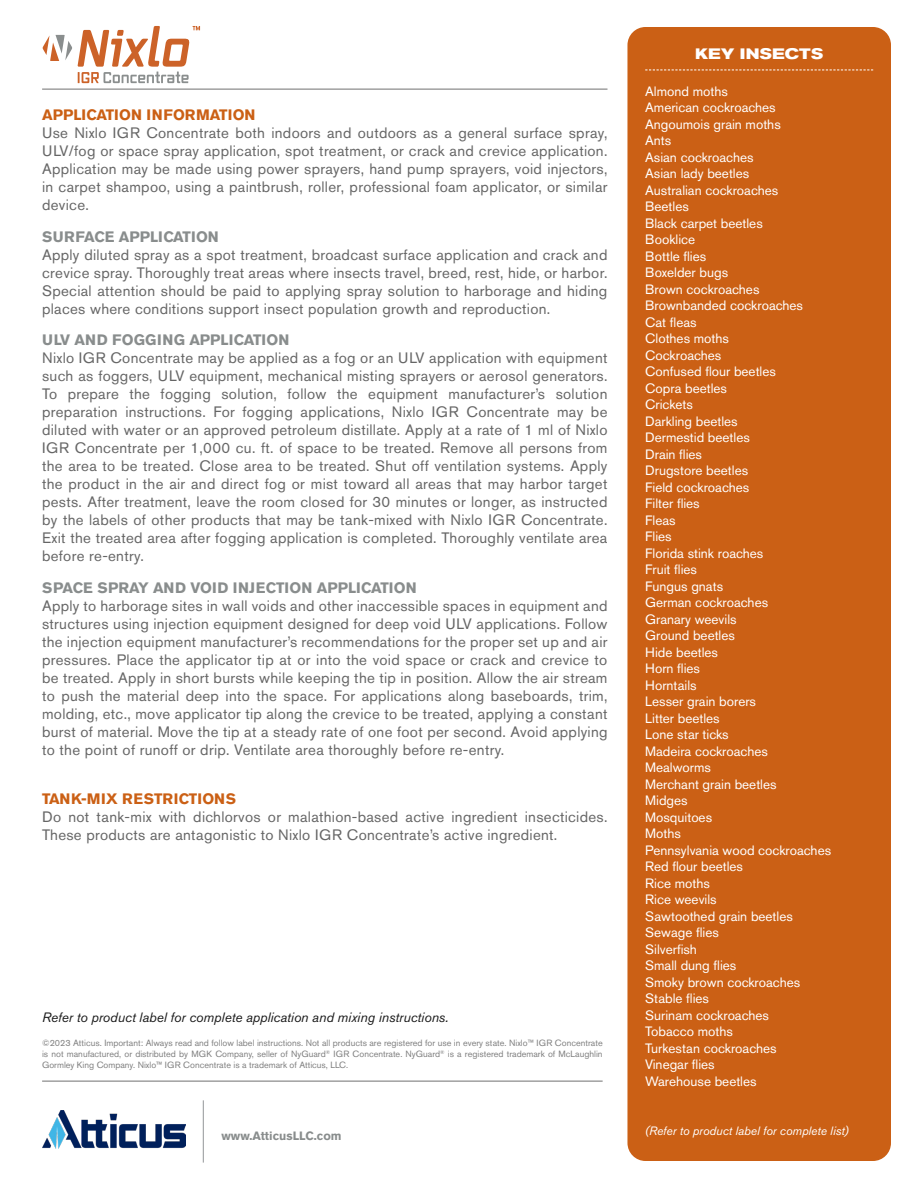
<style>
.page{position:relative;width:918px;height:1188px;background:#fff}
.page>*{position:absolute;margin:0;border:0;box-sizing:border-box;transform-origin:0 0}
.t1{font:15px/18px "Akzidenz Grotesk BE";letter-spacing:.02em;color:#666;text-align:justify}
.t2{font:700 15px "Akzidenz Grotesk BE";color:#898d8d}
.t3{font:700 15px "Akzidenz Grotesk BE";color:#cb6015}
.t4{font:700 15px "Akzidenz Grotesk BE";letter-spacing:.02em;color:#cb6015}
.t5{font:700 expanded 15px "Akzidenz Grotesk BE";letter-spacing:.02em;color:#fff}
.t6{font:13.5px/16.5px "Akzidenz Grotesk BE";color:#fff}
.t7{font:italic 13.5px "Akzidenz Grotesk BE";color:#1a1a1a}
.t8{font:italic 12px "Akzidenz Grotesk BE";color:#fff}
.t9{font:700 12px "Akzidenz Grotesk BE";color:#898d8d}
.t10{font:9px/10.8px "Akzidenz Grotesk BE";color:#808080;text-align:justify}
</style>
<div class="page">
<hr style="left:42px;top:1081px;width:561px;height:1px;background:#808080">
<svg style="left:78px;top:26px;width:122px;height:57px"></svg>
<svg style="left:43px;top:35px;width:29px;height:26px"></svg>
<hr style="left:42px;top:89px;width:566px;height:1px;background:#808080">
<div style="left:627px;top:27px;width:264px;height:1134px;background:#cb6015;border-radius:18px"></div>
<svg style="left:645px;top:70px;width:228px;height:1px"></svg>
<hr style="left:203px;top:1100px;width:1px;height:63px;background:#939598">
<img style="left:42px;top:1110px;width:143px;height:38px">
<p class="t3" style="left:42px;top:106px;width:215px">APPLICATION INFORMATION</p>
<p class="t1" style="left:42px;top:124px;width:567px">Use Nixlo IGR Concentrate both indoors and outdoors as a general surface spray, ULV/fog or space spray application, spot treatment, or crack and crevice application.<br>Application may be made using power sprayers, hand pump sprayers, void injectors, in carpet shampoo, using a paintbrush, roller, professional foam applicator, or similar device.</p>
<p class="t2" style="left:42px;top:228px;width:178px">SURFACE APPLICATION</p>
<p class="t1" style="left:42px;top:246px;width:567px">Apply diluted spray as a spot treatment, broadcast surface application and crack and crevice spray. Thoroughly treat areas where insects travel, breed, rest, hide, or harbor.<br>Special attention should be paid to applying spray solution to harborage and hiding places where conditions support insect population growth and reproduction.</p>
<p class="t2" style="left:42px;top:331px;width:249px">ULV AND FOGGING APPLICATION</p>
<p class="t1" style="left:42px;top:349px;width:567px">Nixlo IGR Concentrate may be applied as a fog or an ULV application with equipment such as foggers, ULV equipment, mechanical misting sprayers or aerosol generators.<br>To prepare the fogging solution, follow the equipment manufacturer’s solution preparation instructions. For fogging applications, Nixlo IGR Concentrate may be diluted with water or an approved petroleum distillate. Apply at a rate of 1 ml of Nixlo IGR Concentrate per 1,000 cu. ft. of space to be treated. Remove all persons from the area to be treated. Close area to be treated. Shut off ventilation systems. Apply the product in the air and direct fog or mist toward all areas that may harbor target pests. After treatment, leave the room closed for 30 minutes or longer, as instructed by the labels of other products that may be tank-mixed with Nixlo IGR Concentrate.<br>Exit the treated area after fogging application is completed. Thoroughly ventilate area before re-entry.</p>
<p class="t2" style="left:42px;top:579px;width:376px">SPACE SPRAY AND VOID INJECTION APPLICATION</p>
<p class="t1" style="left:42px;top:597px;width:567px">Apply to harborage sites in wall voids and other inaccessible spaces in equipment and structures using injection equipment designed for deep void ULV applications. Follow the injection equipment manufacturer’s recommendations for the proper set up and air pressures. Place the applicator tip at or into the void space or crack and crevice to be treated. Apply in short bursts while keeping the tip in position. Allow the air stream to push the material deep into the space. For applications along baseboards, trim, molding, etc., move applicator tip along the crevice to be treated, applying a constant burst of material. Move the tip at a steady rate of one foot per second. Avoid applying to the point of runoff or drip. Ventilate area thoroughly before re-entry.</p>
<p class="t4" style="left:42px;top:790px;width:196px">TANK-MIX RESTRICTIONS</p>
<p class="t1" style="left:42px;top:808px;width:567px">Do not tank-mix with dichlorvos or malathion-based active ingredient insecticides.<br>These products are antagonistic to Nixlo IGR Concentrate’s active ingredient.</p>
<p class="t7" style="left:42px;top:1009px;width:408px">Refer to product label for complete application and mixing instructions.</p>
<p class="t10" style="left:42px;top:1038px;width:562px">©2023 Atticus. Important: Always read and follow label instructions. Not all products are registered for use in every state. Nixlo™ IGR Concentrate is not manufactured, or distributed by MGK Company, seller of NyGuard<sup>®</sup> IGR Concentrate. NyGuard<sup>®</sup> is a registered trademark of McLaughlin Gormley King Company. Nixlo™ IGR Concentrate is a trademark of Atticus, LLC.</p>
<p class="t9" style="left:221px;top:1129px;width:122px">www.AtticusLLC.com</p>
<p class="t5" style="left:695px;top:45px;width:129px">KEY INSECTS</p>
<p class="t6" style="left:645px;top:82px;width:187px">Almond moths<br>American cockroaches<br>Angoumois grain moths<br>Ants<br>Asian cockroaches<br>Asian lady beetles<br>Australian cockroaches<br>Beetles<br>Black carpet beetles<br>Booklice<br>Bottle flies<br>Boxelder bugs<br>Brown cockroaches<br>Brownbanded cockroaches<br>Cat fleas<br>Clothes moths<br>Cockroaches<br>Confused flour beetles<br>Copra beetles<br>Crickets<br>Darkling beetles<br>Dermestid beetles<br>Drain flies<br>Drugstore beetles<br>Field cockroaches<br>Filter flies<br>Fleas<br>Flies<br>Florida stink roaches<br>Fruit flies<br>Fungus gnats<br>German cockroaches<br>Granary weevils<br>Ground beetles<br>Hide beetles<br>Horn flies<br>Horntails<br>Lesser grain borers<br>Litter beetles<br>Lone star ticks<br>Madeira cockroaches<br>Mealworms<br>Merchant grain beetles<br>Midges<br>Mosquitoes<br>Moths<br>Pennsylvania wood cockroaches<br>Red flour beetles<br>Rice moths<br>Rice weevils<br>Sawtoothed grain beetles<br>Sewage flies<br>Silverfish<br>Small dung flies<br>Smoky brown cockroaches<br>Stable flies<br>Surinam cockroaches<br>Tobacco moths<br>Turkestan cockroaches<br>Vinegar flies<br>Warehouse beetles</p>
<p class="t8" style="left:645px;top:1124px;width:205px">(Refer to product label for complete list)</p>
</div>
